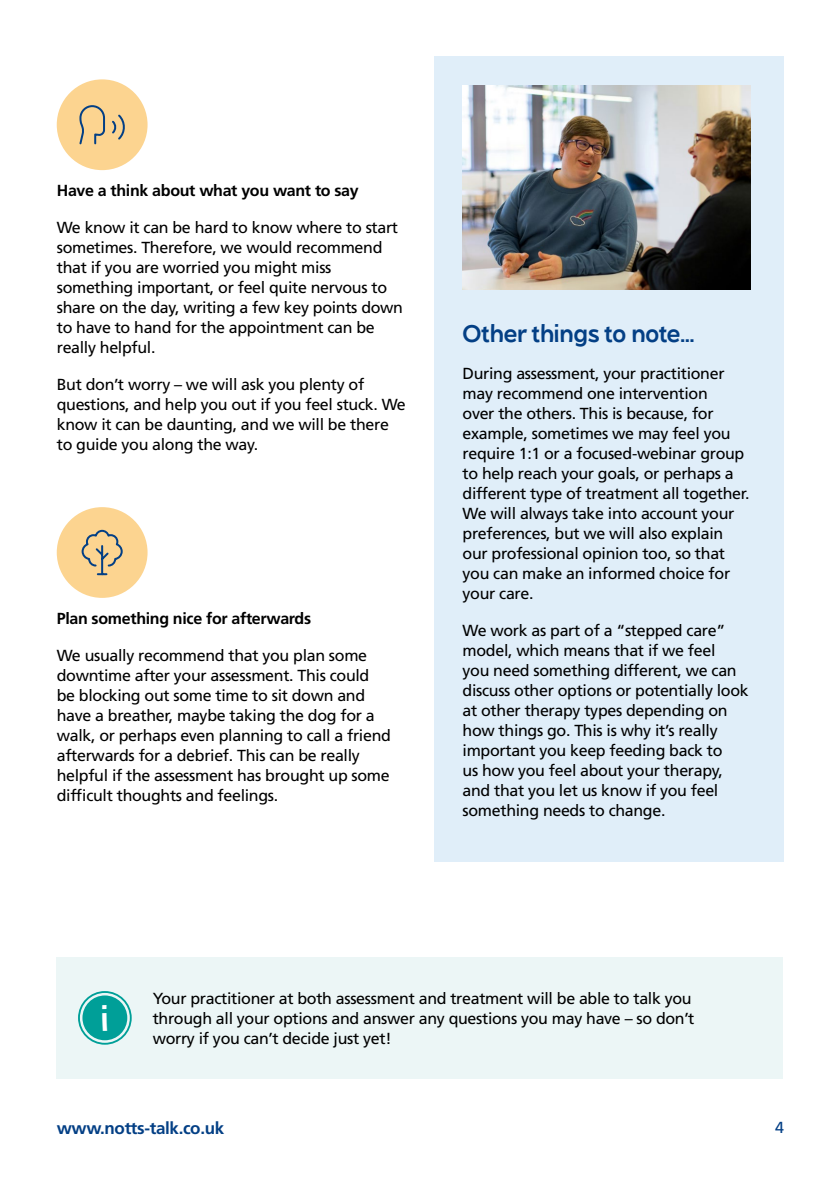
<style>
.page{position:relative;width:840px;height:1191px;background:#fff}
.page>*{position:absolute;margin:0;border:0;box-sizing:border-box;transform-origin:0 0}
.t1{font:500 24px "Becky";letter-spacing:-.01em;color:#033f85}
.t2{font:700 17px "Frutiger LT Std";letter-spacing:-.02em;color:#033f85}
.t3{font:16px/20px "Frutiger LT Std";letter-spacing:-.02em;color:#000}
.t4{font:700 16px "Frutiger LT Std";letter-spacing:-.02em;color:#000}
.t5{font:16px "Frutiger LT Std";color:#033f85}
</style>
<div class="page">
<div style="left:434px;top:57px;width:348px;height:805px;background:#e0eef9"></div>
<div style="left:57px;top:957px;width:725px;height:121px;background:#ecf6f6"></div>
<div style="left:82px;top:995px;width:45px;height:45px;background:#009f98;border-radius:50%"></div>
<div style="left:78px;top:991px;width:54px;height:53px;border:2px solid #009f98;border-radius:50%"></div>
<div style="left:57px;top:79px;width:90px;height:91px;background:#fcd490;border-radius:50%"></div>
<div style="left:57px;top:507px;width:90px;height:91px;background:#fcd490;border-radius:50%"></div>
<svg style="left:79px;top:105px;width:46px;height:40px"></svg>
<svg style="left:81px;top:529px;width:42px;height:47px"></svg>
<img style="left:462px;top:85px;width:288px;height:204px">
<p class="t4" style="left:57px;top:181px;width:303px">Have a think about what you want to say</p>
<p class="t3" style="left:57px;top:218px;width:347px">We know it can be hard to know where to start sometimes. Therefore, we would recommend that if you are worried you might miss something important, or feel quite nervous to share on the day, writing a few key points down to have to hand for the appointment can be really helpful.</p>
<p class="t3" style="left:57px;top:375px;width:350px">But don’t worry – we will ask you plenty of questions, and help you out if you feel stuck. We know it can be daunting, and we will be there to guide you along the way.</p>
<p class="t4" style="left:57px;top:609px;width:256px">Plan something nice for afterwards</p>
<p class="t3" style="left:57px;top:645px;width:335px">We usually recommend that you plan some downtime after your assessment. This could be blocking out some time to sit down and have a breather, maybe taking the dog for a walk, or perhaps even planning to call a friend afterwards for a debrief. This can be really helpful if the assessment has brought up some difficult thoughts and feelings.</p>
<h1 class="t1" style="left:462px;top:318px;width:233px">Other things to note…</h1>
<p class="t3" style="left:462px;top:363px;width:288px">During assessment, your practitioner may recommend one intervention<br>over the others. This is because, for example, sometimes we may feel you require 1:1 or a focused-webinar group to help reach your goals, or perhaps a different type of treatment all together.<br>We will always take into account your preferences, but we will also explain our professional opinion too, so that you can make an informed choice for your care.</p>
<p class="t3" style="left:462px;top:620px;width:287px">We work as part of a “stepped care” model, which means that if we feel<br>you need something different, we can discuss other options or potentially look at other therapy types depending on how things go. This is why it’s really important you keep feeding back to<br>us how you feel about your therapy, and that you let us know if you feel something needs to change.</p>
<p class="t3" style="left:153px;top:988px;width:543px">Your practitioner at both assessment and treatment will be able to talk you through all your options and answer any questions you may have – so don’t worry if you can’t decide just yet!</p>
<p class="t2" style="left:57px;top:1118px;width:169px">www.notts-talk.co.uk</p>
<p class="t5" style="left:774px;top:1118px;width:10px">4</p>
</div>
